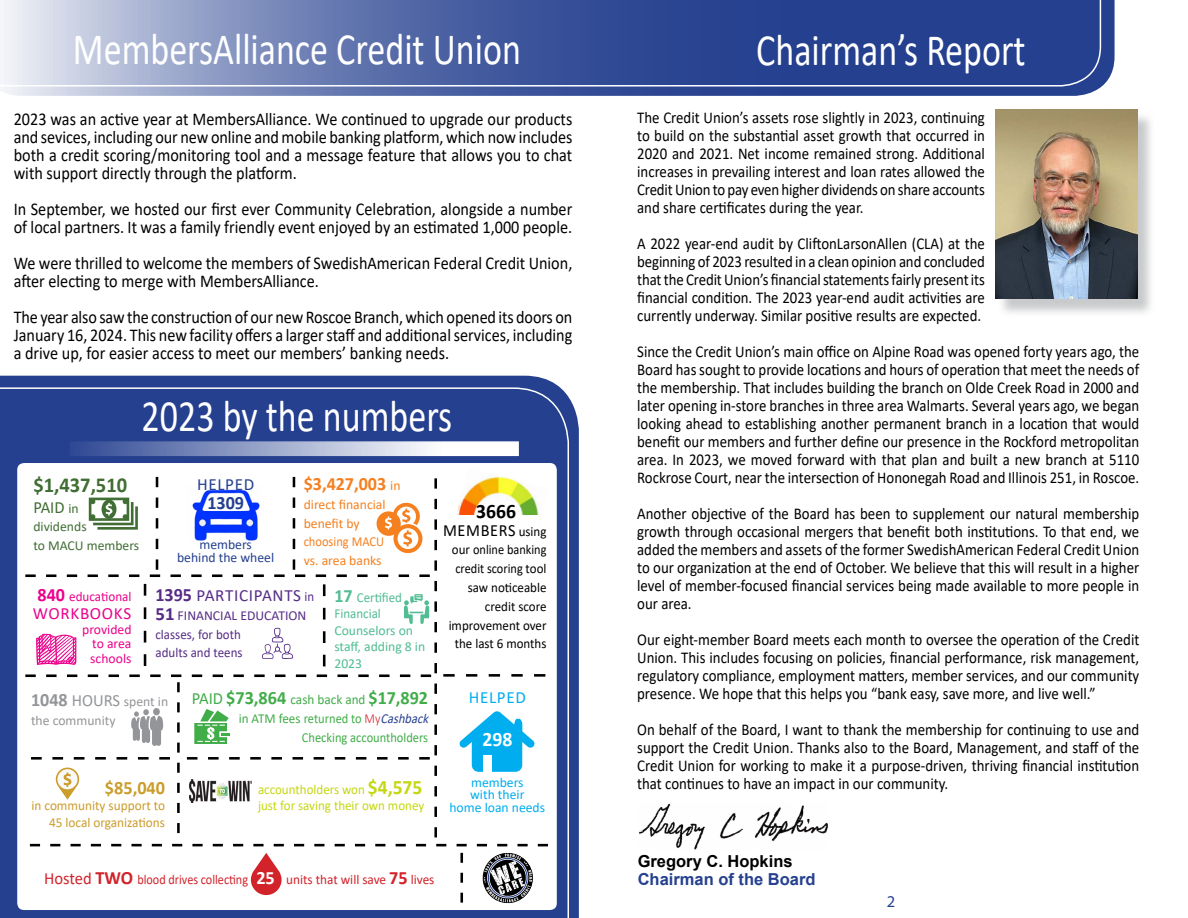
<style>
.page{position:relative;width:1188px;height:918px;background:#fff}
.page>*{position:absolute;margin:0;border:0;box-sizing:border-box;transform-origin:0 0}
.t1{font:45px "Calibri";color:#fff;scale:.8 1}
.t2{font:700 21.3px "Calibri";color:#416e34;scale:.96 1}
.t3{font:700 20.55px "Calibri";color:#000;scale:.96 1}
.t4{font:700 20.55px "Calibri";color:#fff;scale:.96 1}
.t5{font:700 18.75px "Calibri";color:#41ad49}
.t6{font:700 18.75px "Calibri";color:#f58020;scale:.96 1}
.t7{font:700 18.75px "Calibri";color:#cb9d2c}
.t8{font:700 18.75px "Calibri";color:#25408f;scale:.96 1}
.t9{font:18px/18px "Calibri";color:#000;text-align:justify;scale:.9 1}
.t10{font:17.1px "Calibri";color:#562c86}
.t11{font:17.1px "Calibri";color:#000;scale:.95 1}
.t12{font:17.1px "Calibri";letter-spacing:.04em;color:#ec008c}
.t13{font:17.1px "Calibri";letter-spacing:.04em;color:#00aeef}
.t14{font:17.1px "Calibri";color:#416e34}
.t15{font:17.1px "Calibri";letter-spacing:.04em;color:#25408f}
.t16{font:16.5px/18px "Calibri";color:#000;text-align:justify;scale:.9 1}
.t17{font:700 16.5px "Arial";color:#25408f}
.t18{font:700 16.5px "Arial";color:#000}
.t19{font:16.5px "Myriad Pro";color:#25408f}
.t20{font:13.65px/18.8px "Calibri";color:#000;text-align:right;scale:.95 1}
.t21{font:13.65px "Calibri";color:#d2232a;scale:.89 1}
.t22{font:13.65px/16.4px "Calibri";color:#50bd93;scale:.95 1}
.t23{font:13.65px/18.8px "Calibri";color:#41ad49;text-align:right;scale:.96 1}
.t24{font:13.65px/18.8px "Calibri";color:#562c86;scale:.94 1}
.t25{font:13.65px/16.4px "Calibri";color:#c5d711;scale:.95 1}
.t26{font:13.65px/18.8px "Calibri";color:#f58020}
.t27{font:13.65px/16.4px "Calibri";color:#cb9d2c;text-align:right}
.t28{font:13.65px/12.8px "Calibri";color:#00aeef;text-align:center}
.t29{font:13.65px/18.8px "Calibri";color:#939598}
.t30{font:13.65px/18.8px "Calibri";color:#416e34}
.t31{font:13.65px/13.6px "Calibri";color:#25408f;text-align:center}
.t32{font:13.65px/14.5px "Calibri";color:#ec008c;text-align:justify}
.t33{font:13.65px "Calibri";color:#ec008c;scale:.96 1}
.s1{font-size:13.65px}
.s2{font-weight:400;font-size:13.65px}
.s3{font-weight:700;font-size:18.75px}
.s4{font-weight:400;font-size:17.1px}
.s5{font-weight:300;color:#d2232a}
.s6{font-style:italic;color:#25408f}
.s7{font-size:17.1px}
.s8{font-weight:700;font-size:20.55px}
.s9{font-weight:700;font-size:18.75px;color:#fff}
</style>
<div class="page">
<svg style="left:0;top:376px;width:579px;height:542px;background:#314b95"></svg>
<svg style="left:0;top:387px;width:569px;height:531px;background:#304994"></svg>
<svg style="left:70px;top:441px;width:449px;height:15px"></svg>
<svg style="left:0;top:0;width:1115px;height:96px;background:#586da9"></svg>
<img style="left:639px;top:803px;width:189px;height:46px">
<svg style="left:0;top:0;width:1101px;height:87px;background:#586da9"></svg>
<div style="left:997px;top:112px;width:159px;height:205px;background:#939598;opacity:.5"></div>
<img style="left:995px;top:110px;width:142px;height:189px">
<div style="left:14px;top:460px;width:546px;height:453px;background:#fff;border-radius:10px"></div>
<div style="left:10px;top:456px;width:554px;height:461px;border:7px solid #25408f;border-radius:10px"></div>
<svg style="left:459px;top:711px;width:76px;height:61px"></svg>
<div style="left:484px;top:755px;width:8px;height:17px;background:#fff"></div>
<img style="left:457px;top:476px;width:82px;height:39px">
<svg style="left:25px;top:477px;width:412px;height:360px"></svg>
<svg style="left:443px;top:674px;width:102px;height:3px"></svg>
<svg style="left:30px;top:844px;width:518px;height:60px"></svg>
<h1 class="t1" style="left:73px;top:18px;width:562px">MembersAlliance Credit Union</h1>
<p class="t9" style="left:14px;top:109px;width:622px">2023 was an active year at MembersAlliance. We continued to upgrade our products and sevices, including our new online and mobile banking platform, which now includes both a credit scoring/monitoring tool and a message feature that allows you to chat with support directly through the platform.</p>
<p class="t9" style="left:14px;top:199px;width:622px">In September, we hosted our first ever Community Celebration, alongside a number of local partners. It was a family friendly event enjoyed by an estimated 1,000 people.</p>
<p class="t9" style="left:14px;top:253px;width:622px">We were thrilled to welcome the members of SwedishAmerican Federal Credit Union, after electing to merge with MembersAlliance.</p>
<p class="t9" style="left:14px;top:307px;width:622px">The year also saw the construction of our new Roscoe Branch, which opened its doors on January 16, 2024. This new facility offers a larger staff and additional services, including a drive up, for easier access to meet our members’ banking needs.</p>
<h1 class="t1" style="left:142px;top:385px;width:390px">2023 by the numbers</h1>
<p class="t2" style="left:33px;top:470px;width:99px">$1,437,510</p>
<p class="t14" style="left:33px;top:495px;width:47px">PAID <span class="s1">in</span></p>
<p class="t30" style="left:33px;top:517px;width:107px">dividends<br>to MACU members</p>
<p class="t15" style="left:197px;top:472px;width:59px">Helped</p>
<p class="t8" style="left:207px;top:489px;width:40px">1309</p>
<p class="t31" style="left:177px;top:537px;width:99px">members<br>behind the wheel</p>
<p class="t6" style="left:304px;top:470px;width:102px">$3,427,003 <span class="s2">in</span></p>
<p class="t26" style="left:304px;top:494px;width:83px">direct financial benefit by choosing MACU vs. area banks</p>
<p class="t33" style="left:38px;top:587px;width:99px"><span class="s3">840</span> educational</p>
<p class="t12" style="left:33px;top:602px;width:100px">WORKBOOKS</p>
<p class="t32" style="left:90px;top:622px;width:43px;text-indent:-8px">provided to area schools</p>
<p class="t10" style="left:155px;top:584px;width:59px"><span class="s3">1395</span> partici</p>
<p class="t10" style="left:254px;top:584px;width:19px">pants</p>
<p class="t22" style="left:334px;top:589px;width:97px"><span class="s3">17</span> Certified<br>Financial<br>Counselors on staff, adding 8 in<br>2023</p>
<p class="t5" style="left:192px;top:685px;width:238px"><span class="s4">PAID</span> $73,864 <span class="s2">cash back and</span> $17,892</p>
<p class="t23" style="left:239px;top:709px;width:203px">in ATM fees returned to <span class="s5">My</span><span class="s6">Cashback<br></span>Checking accountholders</p>
<p class="t24" style="left:155px;top:587px;width:170px;text-indent:149px">in<br><span class="s3">51</span> FINANCIAL EDUCATION classes, for both<br>adults and teens</p>
<p class="t29" style="left:31px;top:692px;width:139px"><span class="s3">1048</span> <span class="s7">HOURS</span> spent in the community</p>
<p class="t7" style="left:105px;top:774px;width:62px">$85,040</p>
<p class="t27" style="left:31px;top:797px;width:135px">in community support to<br>45 local organizations</p>
<p class="t25" style="left:258px;top:781px;width:177px">accountholders won <span class="s8">$4,575 </span>just for saving their own money</p>
<p class="t3" style="left:476px;top:497px;width:43px">3666</p>
<p class="t11" style="left:443px;top:518px;width:110px">m embers <span class="s1">using</span></p>
<p class="t20" style="left:449px;top:540px;width:105px">our online banking credit scoring tool saw noticeable credit score improvement over the last 6 months</p>
<p class="t13" style="left:469px;top:685px;width:59px">Helped</p>
<p class="t4" style="left:482px;top:725px;width:33px">298</p>
<p class="t28" style="left:449px;top:775px;width:97px">members<br>with their<br>home loan needs</p>
<p class="t21" style="left:44px;top:870px;width:440px"><span class="s7">Hosted</span> <span class="s3">TWO</span> blood drives collecting <span class="s9">25</span> units that will save <span class="s3">75</span> lives</p>
<h1 class="t1" style="left:756px;top:18px;width:338px">Chairman’s Report</h1>
<p class="t16" style="left:637px;top:109px;width:388px">The Credit Union’s assets rose slightly in 2023, continuing to build on the substantial asset growth that occurred in 2020 and 2021. Net income remained strong. Additional increases in prevailing interest and loan rates allowed the Credit Union to pay even higher dividends on share accounts and share certificates during the year.</p>
<p class="t16" style="left:637px;top:235px;width:388px">A 2022 year-end audit by CliftonLarsonAllen (CLA) at the beginning of 2023 resulted in a clean opinion and concluded that the Credit Union’s financial statements fairly present its financial condition. The 2023 year-end audit activities are currently underway. Similar positive results are expected.</p>
<p class="t16" style="left:637px;top:343px;width:559px">Since the Credit Union’s main office on Alpine Road was opened forty years ago, the Board has sought to provide locations and hours of operation that meet the needs of the membership. That includes building the branch on Olde Creek Road in 2000 and later opening in-store branches in three area Walmarts. Several years ago, we began looking ahead to establishing another permanent branch in a location that would benefit our members and further define our presence in the Rockford metropolitan area. In 2023, we moved forward with that plan and built a new branch at 5110<br>Rockrose Court, near the intersection of Hononegah Road and Illinois 251, in Roscoe.</p>
<p class="t16" style="left:637px;top:505px;width:559px">Another objective of the Board has been to supplement our natural membership growth through occasional mergers that benefit both institutions. To that end, we added the members and assets of the former SwedishAmerican Federal Credit Union to our organization at the end of October. We believe that this will result in a higher level of member-focused financial services being made available to more people in our area.</p>
<p class="t16" style="left:637px;top:631px;width:559px">Our eight-member Board meets each month to oversee the operation of the Credit Union. This includes focusing on policies, financial performance, risk management, regulatory compliance, employment matters, member services, and our community presence. We hope that this helps you “bank easy, save more, and live well.”</p>
<p class="t16" style="left:637px;top:721px;width:559px">On behalf of the Board, I want to thank the membership for continuing to use and support the Credit Union. Thanks also to the Board, Management, and staff of the Credit Union for working to make it a purpose-driven, thriving financial institution that continues to have an impact in our community.</p>
<p class="t18" style="left:638px;top:849px;width:156px">Gregory C. Hopkins</p>
<p class="t17" style="left:638px;top:867px;width:179px">Chairman of the Board</p>
<p class="t19" style="left:887px;top:891px;width:10px">2</p>
</div>
